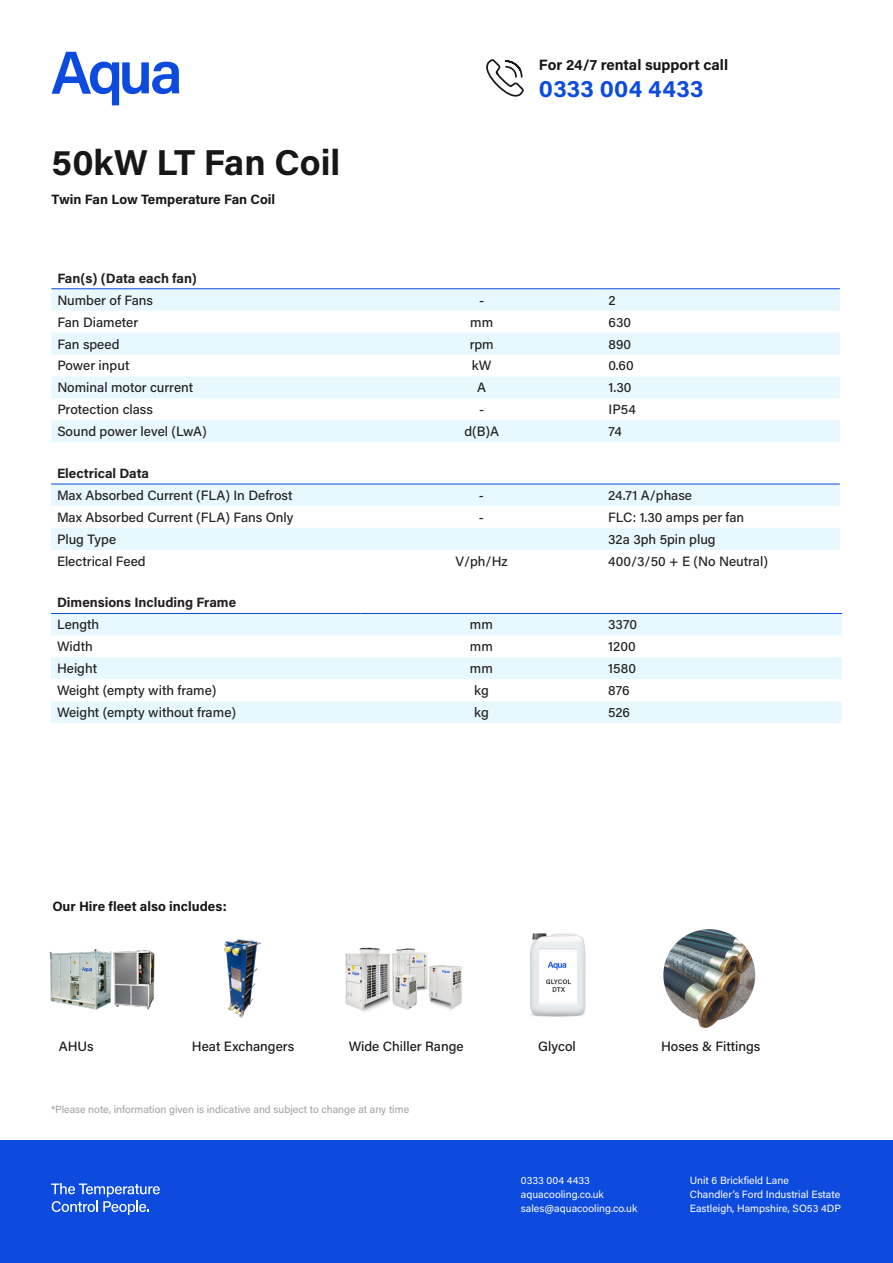
<style>
.page{position:relative;width:893px;height:1263px;background:#fff}
.page>*{position:absolute;margin:0;border:0;box-sizing:border-box;transform-origin:0 0}
.t1{font:700 36px "Acumin Pro";color:#171717}
.t2{font:700 24px "Acumin Pro";letter-spacing:.01em;color:#0c4bdd}
.t3{font:700 15px "Acumin Pro";color:#171717}
.t4{font:500 13.5px "Acumin Pro";color:#231f20}
.t5{font:700 13.5px "Acumin Pro";color:#231f20}
.t6{font:500 13.5px "Acumin Pro";color:#171717}
.t7{font:700 13.5px "Acumin Pro";color:#171717}
.t8{font:10.5px "Acumin Pro";color:#fff}
.t9{font:10.5px "Acumin Pro";color:#9d9fa2}
</style>
<div class="page">
<svg style="left:51px;top:289px;width:789px;height:153px;fill:#e7f8fe"></svg>
<hr style="left:51px;top:288px;width:310px;height:1px;background:#0c4bdd">
<hr style="left:361px;top:288px;width:242px;height:1px;background:#0c4bdd">
<hr style="left:603px;top:288px;width:237px;height:1px;background:#0c4bdd">
<div style="left:0;top:1140px;width:893px;height:123px;background:#0c4bdd"></div>
<svg style="left:52px;top:52px;width:127px;height:53px"></svg>
<svg style="left:486px;top:59px;width:38px;height:38px"></svg>
<img style="left:224px;top:939px;width:38px;height:79px">
<img style="left:49px;top:949px;width:106px;height:61px">
<img style="left:530px;top:933px;width:56px;height:84px">
<img style="left:663px;top:929px;width:92px;height:92px;border-radius:46px">
<img style="left:345px;top:947px;width:117px;height:65px">
<img style="left:666px;top:936px;width:83px;height:92px">
<svg style="left:51px;top:614px;width:791px;height:109px;fill:#e7f8fe"></svg>
<svg style="left:51px;top:679px;width:791px;height:22px"></svg>
<hr style="left:51px;top:613px;width:310px;height:1px;background:#0c4bdd">
<hr style="left:361px;top:613px;width:241px;height:1px;background:#0c4bdd">
<hr style="left:602px;top:613px;width:240px;height:1px;background:#0c4bdd">
<svg style="left:51px;top:485px;width:789px;height:65px;fill:#e7f8fe"></svg>
<hr style="left:51px;top:484px;width:310px;height:1px;background:#0c4bdd">
<hr style="left:361px;top:484px;width:241px;height:1px;background:#0c4bdd">
<hr style="left:602px;top:484px;width:238px;height:1px;background:#0c4bdd">
<svg style="left:51px;top:1183px;width:109px;height:32px"></svg>
<p class="t1" style="left:51px;top:137px;width:290px">50kW LT Fan Coil</p>
<p class="t7" style="left:52px;top:189px;width:225px">Twin Fan Low Temperature Fan Coil</p>
<p class="t3" style="left:539px;top:54px;width:191px">For 24/7 rental support call</p>
<p class="t2" style="left:539px;top:71px;width:166px">0333 004 4433</p>
<p class="t5" style="left:57px;top:269px;width:141px">Fan(s) (Data each fan)</p>
<p class="t4" style="left:57px;top:291px;width:97px">Number of Fans</p>
<p class="t4" style="left:479px;top:291px;width:7px">-</p>
<p class="t4" style="left:609px;top:291px;width:9px">2</p>
<p class="t4" style="left:57px;top:312px;width:82px">Fan Diameter</p>
<p class="t4" style="left:470px;top:312px;width:24px">mm</p>
<p class="t4" style="left:609px;top:312px;width:24px">630</p>
<p class="t4" style="left:57px;top:334px;width:64px">Fan speed</p>
<p class="t4" style="left:470px;top:334px;width:25px">rpm</p>
<p class="t4" style="left:609px;top:334px;width:24px">890</p>
<p class="t4" style="left:57px;top:356px;width:74px">Power input</p>
<p class="t4" style="left:472px;top:356px;width:21px">kW</p>
<p class="t4" style="left:609px;top:356px;width:27px">0.60</p>
<p class="t4" style="left:57px;top:378px;width:137px">Nominal motor current</p>
<p class="t4" style="left:477px;top:378px;width:10px">A</p>
<p class="t4" style="left:609px;top:378px;width:24px">1.30</p>
<p class="t4" style="left:57px;top:400px;width:97px">Protection class</p>
<p class="t4" style="left:479px;top:400px;width:7px">-</p>
<p class="t4" style="left:609px;top:400px;width:29px">IP54</p>
<p class="t4" style="left:57px;top:422px;width:151px">Sound power level (LwA)</p>
<p class="t4" style="left:464px;top:422px;width:36px">d(B)A</p>
<p class="t4" style="left:609px;top:422px;width:15px">74</p>
<p class="t5" style="left:57px;top:464px;width:94px">Electrical Data</p>
<p class="t4" style="left:57px;top:486px;width:237px">Max Absorbed Current (FLA) In Defrost</p>
<p class="t4" style="left:479px;top:486px;width:7px">-</p>
<p class="t4" style="left:608px;top:486px;width:85px">24.71 A/phase</p>
<p class="t4" style="left:57px;top:508px;width:238px">Max Absorbed Current (FLA) Fans Only</p>
<p class="t4" style="left:479px;top:508px;width:7px">-</p>
<p class="t4" style="left:608px;top:508px;width:138px">FLC: 1.30 amps per fan</p>
<p class="t4" style="left:57px;top:530px;width:61px">Plug Type</p>
<p class="t4" style="left:608px;top:530px;width:109px">32a 3ph 5pin plug</p>
<p class="t4" style="left:57px;top:552px;width:90px">Electrical Feed</p>
<p class="t4" style="left:455px;top:552px;width:54px">V/ph/Hz</p>
<p class="t4" style="left:608px;top:552px;width:161px">400/3/50 + E (No Neutral)</p>
<p class="t5" style="left:57px;top:593px;width:181px">Dimensions Including Frame</p>
<p class="t4" style="left:57px;top:615px;width:44px">Length</p>
<p class="t4" style="left:470px;top:615px;width:24px">mm</p>
<p class="t4" style="left:608px;top:615px;width:30px">3370</p>
<p class="t4" style="left:57px;top:637px;width:37px">Width</p>
<p class="t4" style="left:470px;top:637px;width:24px">mm</p>
<p class="t4" style="left:608px;top:637px;width:29px">1200</p>
<p class="t4" style="left:57px;top:659px;width:42px">Height</p>
<p class="t4" style="left:470px;top:659px;width:24px">mm</p>
<p class="t4" style="left:608px;top:659px;width:29px">1580</p>
<p class="t4" style="left:57px;top:681px;width:161px">Weight (empty with frame)</p>
<p class="t4" style="left:474px;top:681px;width:16px">kg</p>
<p class="t4" style="left:608px;top:681px;width:23px">876</p>
<p class="t4" style="left:57px;top:703px;width:180px">Weight (empty without frame)</p>
<p class="t4" style="left:474px;top:703px;width:16px">kg</p>
<p class="t4" style="left:608px;top:703px;width:23px">526</p>
<p class="t7" style="left:52px;top:897px;width:176px">Our Hire fleet also includes:</p>
<p class="t6" style="left:59px;top:1036px;width:36px">AHUs</p>
<p class="t6" style="left:192px;top:1036px;width:104px">Heat Exchangers</p>
<p class="t6" style="left:349px;top:1036px;width:116px">Wide Chiller Range</p>
<p class="t6" style="left:538px;top:1036px;width:39px">Glycol</p>
<p class="t6" style="left:661px;top:1036px;width:101px">Hoses &amp; Fittings</p>
<p class="t9" style="left:51px;top:1102px;width:360px">*Please note, information given is indicative and subject to change at any time</p>
<p class="t8" style="left:521px;top:1173px;width:70px">0333 004 4433</p>
<p class="t8" style="left:521px;top:1187px;width:84px">aquacooling.co.uk</p>
<p class="t8" style="left:521px;top:1201px;width:118px">sales@aquacooling.co.uk</p>
<p class="t8" style="left:690px;top:1173px;width:101px">Unit 6 Brickfield Lane</p>
<p class="t8" style="left:690px;top:1187px;width:152px">Chandler’s Ford Industrial Estate</p>
<p class="t8" style="left:690px;top:1201px;width:153px">Eastleigh, Hampshire, SO53 4DP</p>
</div>
